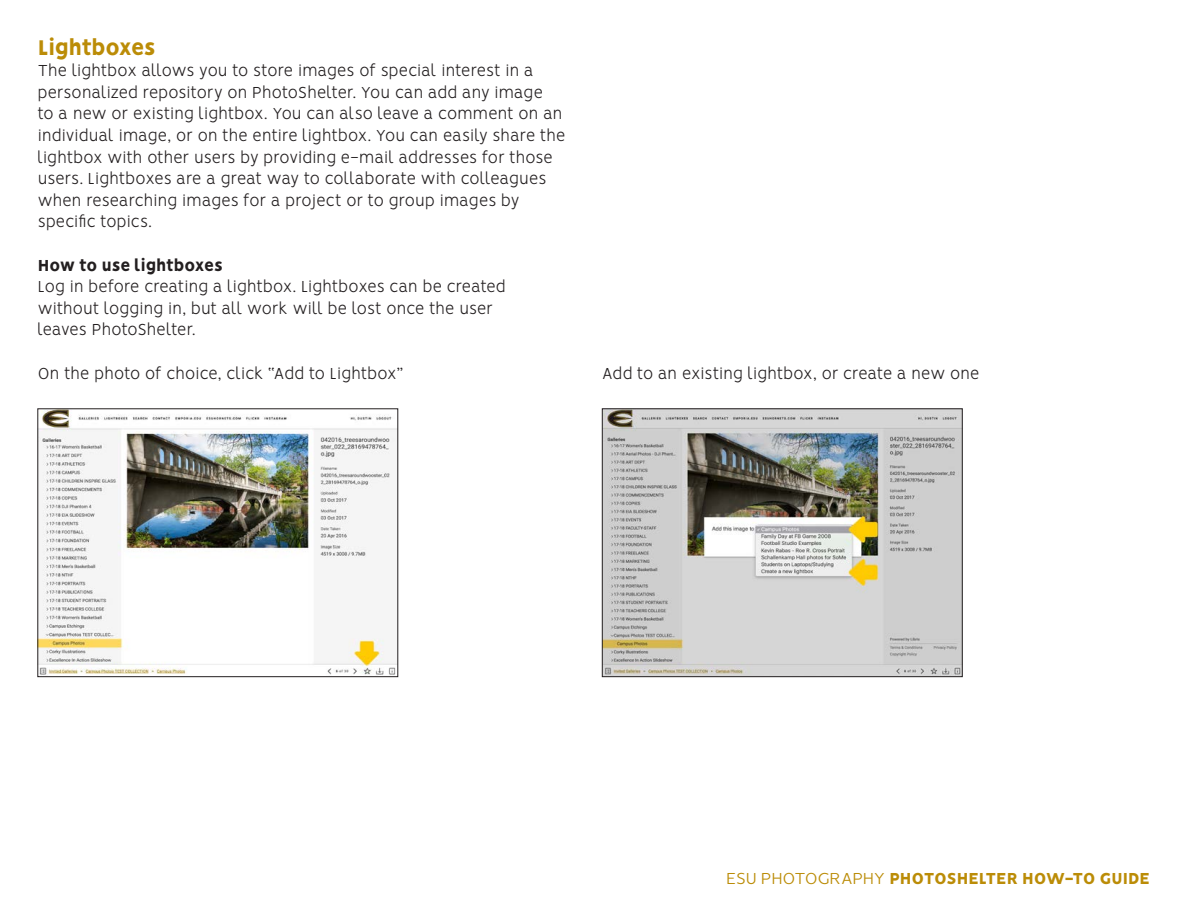
<style>
.page{position:relative;width:1188px;height:918px;background:#fff}
.page>*{position:absolute;margin:0;border:0;box-sizing:border-box;transform-origin:0 0}
.t1{font:800 24px "Vision";letter-spacing:-.03em;color:#bb8c07}
.Body_Copy{font:300 18px/21.6px "Vision";letter-spacing:.005em;color:#231f20}
.t2{font:800 18px "Vision";letter-spacing:-.01em;color:#bb8c07}
.SubHeader{font:800 18px "Vision";letter-spacing:-.015em;color:#231f20}
.s1{font-weight:300}
</style>
<div class="page">
<img style="left:40px;top:411px;width:356px;height:264px">
<img style="left:604px;top:411px;width:356px;height:264px">
<div style="left:602px;top:409px;width:360px;height:268px;border:1px solid #231f20"></div>
<p class="t1" style="left:38px;top:33px;width:120px">Lightboxes</p>
<p class="Body_Copy" style="left:38px;top:62px;width:529px">The lightbox allows you to store images of special interest in a personalized repository on PhotoShelter. You can add any image<br>to a new or existing lightbox. You can also leave a comment on an individual image, or on the entire lightbox. You can easily share the lightbox with other users by providing e-mail addresses for those users. Lightboxes are a great way to collaborate with colleagues when researching images for a project or to group images by specific topics.</p>
<p class="SubHeader" style="left:38px;top:254px;width:187px">How to use lightboxes</p>
<p class="Body_Copy" style="left:38px;top:278px;width:469px">Log in before creating a lightbox. Lightboxes can be created without logging in, but all work will be lost once the user leaves PhotoShelter.</p>
<p class="Body_Copy" style="left:38px;top:364px;width:366px">On the photo of choice, click “Add to Lightbox”</p>
<p class="Body_Copy" style="left:602px;top:364px;width:379px">Add to an existing lightbox, or create a new one</p>
<p class="t2" style="left:726px;top:867px;width:426px"><span class="s1">ESU PHOTOGRAPHY</span> PHOTOSHELTER HOW-TO GUIDE</p>
</div>
